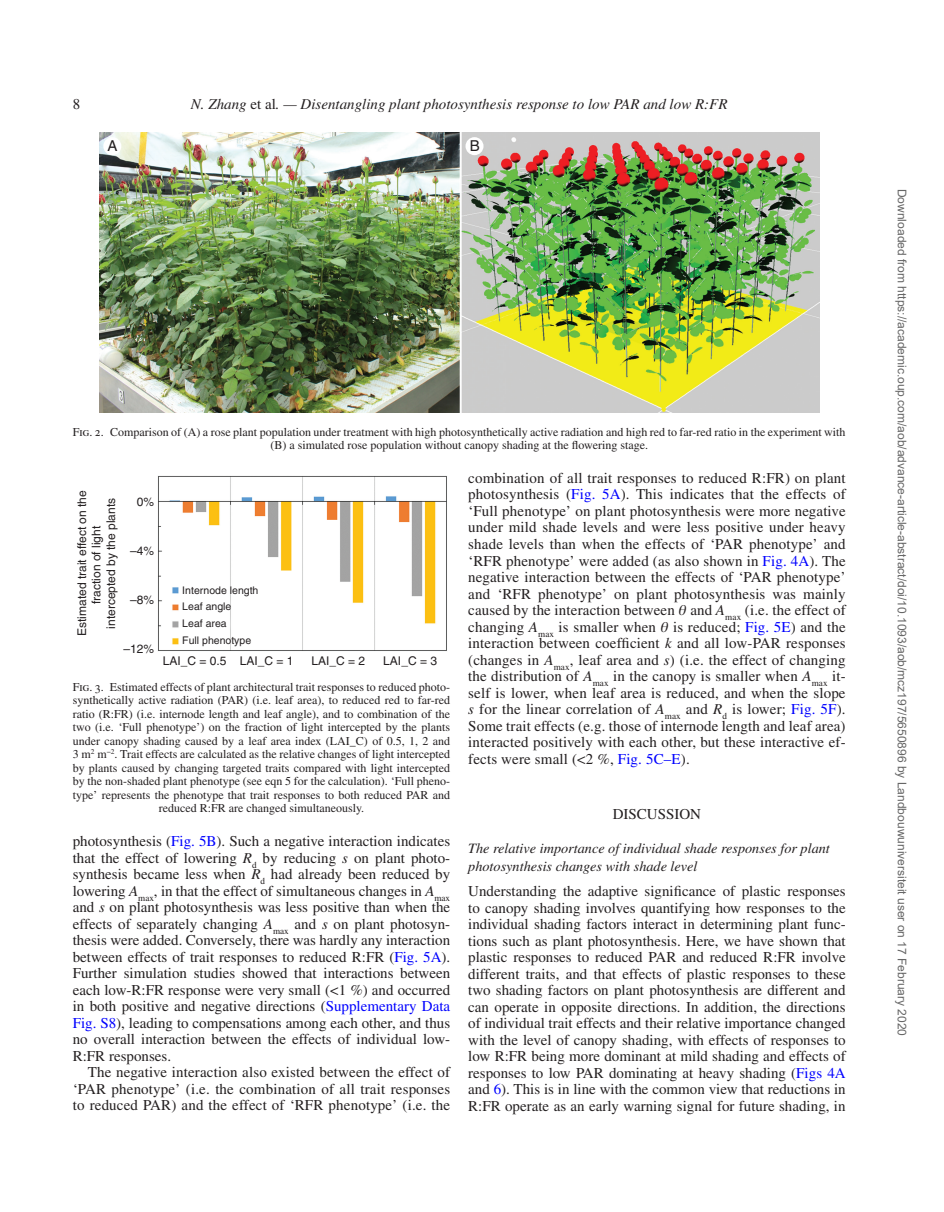
<style>
.page{position:relative;width:944px;height:1212px;background:#fff}
.page>*{position:absolute;margin:0;border:0;box-sizing:border-box;transform-origin:0 0}
.t1{font:15px/16.5px "Times LT Std";color:#231f20;text-align:justify}
.t2{font:italic 15px "Times LT Std";color:#231f20}
.t3{font:15px "Helvetica";color:#231f20}
.t4{font:italic 14.25px/17.2px "Times LT Std";color:#231f20}
.t5{font:12px/13.5px "Times LT Std";color:#231f20;text-align:center}
.t6{font:12px "Arial";color:#666}
.t7{font:12px/14.4px "Helvetica";color:#231f20;text-align:center}
.t8{font:10.5px/16.8px "Helvetica";color:#231f20}
.s1{font-style:normal}
.s2{color:#00f}
.s3{font-style:italic}
.s4{font-family:"Gandhari Unicode";font-style:italic}
</style>
<div class="page">
<img style="left:158px;top:476px;width:289px;height:175px">
<img style="left:99px;top:133px;width:720px;height:279px">
<div style="left:103px;top:137px;width:18px;height:18px;background:#fff;border-radius:50%"></div>
<div style="left:465px;top:137px;width:18px;height:18px;background:#fff;border-radius:50%"></div>
<p class="t1" style="left:73px;top:95px;width:9px">8</p>
<p class="t2" style="left:191px;top:95px;width:538px">N. Zhang <span class="s1">et al</span>. — Disentangling plant photosynthesis response to low PAR and low R:FR</p>
<p class="t3" style="left:107px;top:137px;width:12px">A</p>
<p class="t3" style="left:470px;top:137px;width:12px">B</p>
<p class="t5" style="left:73px;top:424px;width:774px">Fig. 2. Comparison of (A) a rose plant population under treatment with high photosynthetically active radiation and high red to far-red ratio in the experiment with (B) a simulated rose population without canopy shading at the flowering stage.</p>
<p class="t7" style="left:75px;top:636px;width:147px;rotate:-90deg">Estimated trait effect on the fraction of light<br>intercepted by the plants</p>
<p class="t7" style="left:137px;top:494px;width:19px">0%</p>
<p class="t7" style="left:130px;top:543px;width:26px">–4%</p>
<p class="t8" style="left:182px;top:581px;width:78px">Internode length<br>Leaf angle<br>Leaf area<br>Full phenotype</p>
<p class="t7" style="left:163px;top:653px;width:132px">LAI_C = 0.5 LAI_C = 1</p>
<p class="t7" style="left:311px;top:653px;width:55px">LAI_C = 2</p>
<p class="t7" style="left:383px;top:653px;width:55px">LAI_C = 3</p>
<p class="t5" style="left:73px;top:680px;width:379px">Fig. 3. Estimated effects of plant architectural trait responses to reduced photo&shy;synthetically active radiation (PAR) (i.e. leaf area), to reduced red to far-red ratio (R:FR) (i.e. internode length and leaf angle), and to combination of the two (i.e. ‘Full phenotype’) on the fraction of light intercepted by the plants under canopy shading caused by a leaf area index (LAI_C) of 0.5, 1, 2 and 3 m<sup>2</sup> m<sup>−2</sup>. Trait effects are calculated as the relative changes of light intercepted by plants caused by changing targeted traits compared with light intercepted by the non-shaded plant phenotype (see eqn 5 for the calculation). ‘Full pheno&shy;type’ represents the phenotype that trait responses to both reduced PAR and reduced R:FR are changed simultaneously.</p>
<p class="t7" style="left:130px;top:592px;width:26px">–8%</p>
<p class="t7" style="left:124px;top:642px;width:32px">–12%</p>
<p class="t1" style="left:73px;top:833px;width:379px">photosynthesis (<span class="s2">Fig. 5B</span>). Such a negative interaction indicates that the effect of lowering <span class="s3">R</span><sub>d</sub> by reducing <span class="s3">s</span> on plant photo&shy;synthesis became less when <span class="s3">R</span><sub>d</sub> had already been reduced by lowering <span class="s3">A</span><sub>max</sub>, in that the effect of simultaneous changes in <span class="s3">A</span><sub>max </sub>and <span class="s3">s</span> on plant photosynthesis was less positive than when the effects of separately changing <span class="s3">A</span><sub>max</sub> and <span class="s3">s</span> on plant photosyn&shy;thesis were added. Conversely, there was hardly any interaction between effects of trait responses to reduced R:FR (<span class="s2">Fig. 5A</span>).<br>Further simulation studies showed that interactions between each low-R:FR response were very small (&lt;1 %) and occurred in both positive and negative directions (<span class="s2">Supplementary Data Fig. S8</span>), leading to compensations among each other, and thus no overall interaction between the effects of individual low-R:FR responses.</p>
<p class="t1" style="left:73px;top:1064px;width:379px;text-indent:15px">The negative interaction also existed between the effect of ‘PAR phenotype’ (i.e. the combination of all trait responses to reduced PAR) and the effect of ‘RFR phenotype’ (i.e. the</p>
<p class="t1" style="left:468px;top:469px;width:379px">combination of all trait responses to reduced R:FR) on plant photosynthesis (<span class="s2">Fig. 5A</span>). This indicates that the effects of ‘Full phenotype’ on plant photosynthesis were more negative under mild shade levels and were less positive under heavy shade levels than when the effects of ‘PAR phenotype’ and ‘RFR phenotype’ were added (as also shown in <span class="s2">Fig. 4A</span>). The negative interaction between the effects of ‘PAR phenotype’ and ‘RFR phenotype’ on plant photosynthesis was mainly caused by the interaction between <span class="s4">θ</span> and <span class="s3">A</span><sub>max</sub> (i.e. the effect of changing <span class="s3">A</span><sub>max</sub> is smaller when <span class="s4">θ</span> is reduced; <span class="s2">Fig. 5E</span>) and the interaction between coefficient <span class="s3">k</span> and all low-PAR responses (changes in <span class="s3">A</span><sub>max</sub>, leaf area and <span class="s3">s</span>) (i.e. the effect of changing the distribution of <span class="s3">A</span><sub>max</sub> in the canopy is smaller when <span class="s3">A</span><sub>max</sub> it&shy;self is lower, when leaf area is reduced, and when the slope <span class="s3">s</span> for the linear correlation of <span class="s3">A</span><sub>max</sub> and <span class="s3">R</span><sub>d</sub> is lower; <span class="s2">Fig. 5F</span>).<br>Some trait effects (e.g. those of internode length and leaf area) interacted positively with each other, but these interactive ef&shy;fects were small (&lt;2 %, <span class="s2">Fig. 5C–E</span>).</p>
<p class="t1" style="left:612px;top:805px;width:90px">DISCUSSION</p>
<p class="t4" style="left:468px;top:840px;width:363px">The relative importance of individual shade responses for plant photosynthesis changes with shade level</p>
<p class="t1" style="left:468px;top:882px;width:379px">Understanding the adaptive significance of plastic responses to canopy shading involves quantifying how responses to the individual shading factors interact in determining plant func&shy;tions such as plant photosynthesis. Here, we have shown that plastic responses to reduced PAR and reduced R:FR involve different traits, and that effects of plastic responses to these two shading factors on plant photosynthesis are different and can operate in opposite directions. In addition, the directions of individual trait effects and their relative importance changed with the level of canopy shading, with effects of responses to low R:FR being more dominant at mild shading and effects of responses to low PAR dominating at heavy shading (<span class="s2">Figs 4A </span>and <span class="s2">6</span>). This is in line with the common view that reductions in R:FR operate as an early warning signal for future shading, in</p>
<p class="t6" style="left:906px;top:189px;width:848px;rotate:90deg">Downloaded from https://academic.oup.com/aob/advance-article-abstract/doi/10.1093/aob/mcz197/5650896 by Landbouwuniversiteit user on 17 February 2020</p>
</div>
